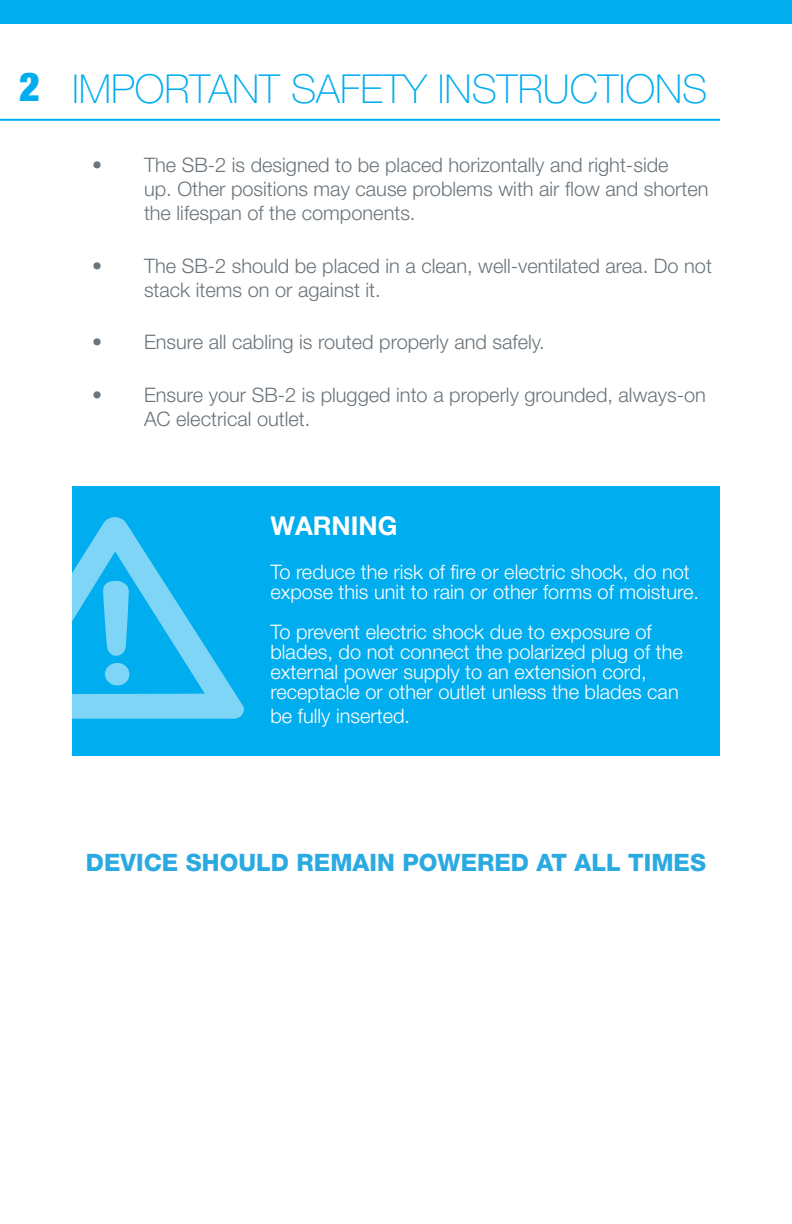
<style>
.page{position:relative;width:792px;height:1224px;background:#fff}
.page>*{position:absolute;margin:0;border:0;box-sizing:border-box;transform-origin:0 0}
.Title01{font:100 40px "Helvetica Neue LT Pro";color:#00adef}
.t1{font:900 condensed 40px "Helvetica Neue LT Pro";color:#00adef}
.t2{font:700 26px "Helvetica Neue LT Pro";color:#fff}
.t3{font:800 24px "Helvetica Neue LT Pro";color:#2baae1}
.Paragraph_Style_1{font:300 20px "Helvetica Neue LT Pro";color:#6a747b}
.t4{font:300 20px/20px "Helvetica Neue LT Pro";color:#fff}
</style>
<div class="page">
<div style="left:0;top:0;width:792px;height:24px;background:#00adef"></div>
<hr style="left:0;top:119px;width:720px;height:2px;background:#00adef">
<div style="left:72px;top:486px;width:648px;height:269px;background:#00adef"></div>
<svg style="left:72px;top:517px;width:172px;height:202px"></svg>
<svg style="left:103px;top:581px;width:26px;height:105px"></svg>
<p class="t1" style="left:19px;top:62px;width:22px">2</p>
<p class="Title01" style="left:72px;top:65px;width:637px">IMPORTANT SAFETY INSTRUCTIONS</p>
<p class="Paragraph_Style_1" style="left:92px;top:153px;width:578px">• The SB-2 is designed to be placed horizontally and right-side</p>
<p class="Paragraph_Style_1" style="left:144px;top:177px;width:566px">up. Other positions may cause problems with air flow and shorten</p>
<p class="Paragraph_Style_1" style="left:144px;top:201px;width:273px">the lifespan of the components.</p>
<p class="Paragraph_Style_1" style="left:92px;top:253px;width:621px">• The SB-2 should be placed in a clean, well-ventilated area. Do not</p>
<p class="Paragraph_Style_1" style="left:144px;top:277px;width:238px">stack items on or against it.</p>
<p class="Paragraph_Style_1" style="left:92px;top:330px;width:454px">• Ensure all cabling is routed properly and safely.</p>
<p class="Paragraph_Style_1" style="left:92px;top:383px;width:616px">• Ensure your SB-2 is plugged into a properly grounded, always-on</p>
<p class="Paragraph_Style_1" style="left:144px;top:407px;width:168px">AC electrical outlet.</p>
<p class="t2" style="left:270px;top:509px;width:129px">WARNING</p>
<p class="t4" style="left:270px;top:561px;width:430px">To reduce the risk of fire or electric shock, do not expose this unit to rain or other forms of moisture.</p>
<p class="t4" style="left:270px;top:621px;width:414px">To prevent electric shock due to exposure of blades, do not connect the polarized plug of the external power supply to an extension cord, receptacle or other outlet unless the blades can</p>
<p class="t4" style="left:270px;top:705px;width:141px">be fully inserted.</p>
<p class="t3" style="left:86px;top:848px;width:622px">DEVICE SHOULD REMAIN POWERED AT ALL TIMES</p>
</div>
